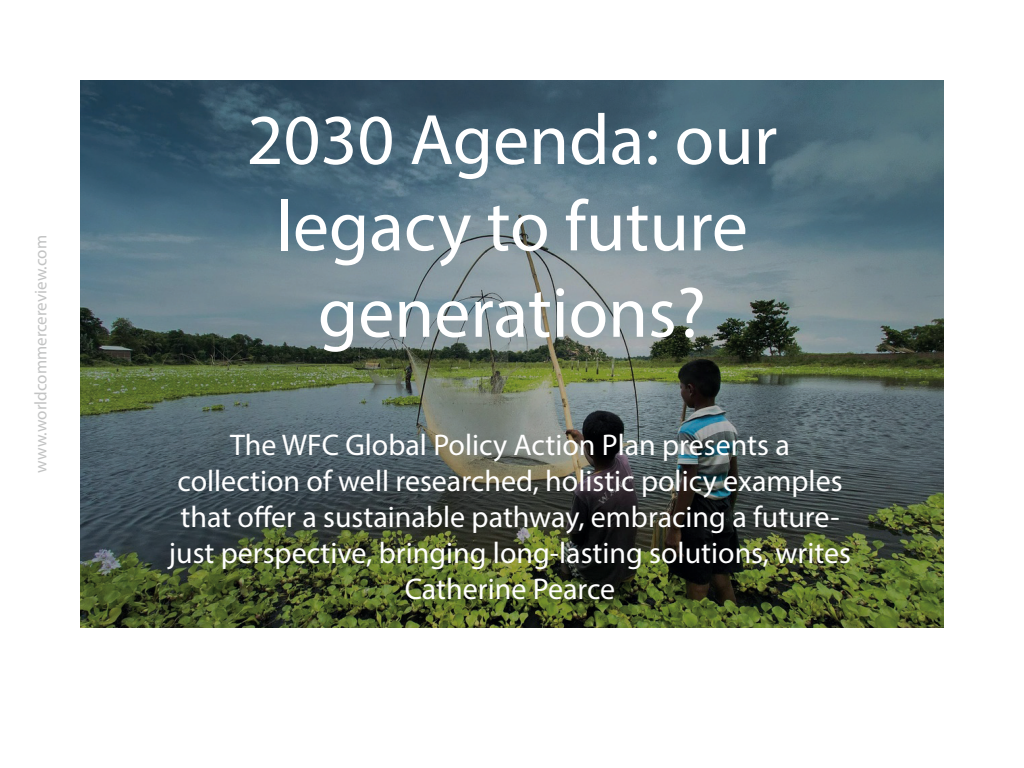
<style>
.page{position:relative;width:1024px;height:768px;background:#fff}
.page>*{position:absolute;margin:0;border:0;box-sizing:border-box;transform-origin:0 0}
.t1{font:72px/86.4px "Myriad Pro";color:#fff;text-align:center}
.t2{font:30px/36px "Myriad Pro";color:#fff;text-align:center}
.t3{font:17px "Myriad Pro";color:#c2c3c3}
</style>
<div class="page">
<img style="left:80px;top:80px;width:864px;height:548px">
<p class="t3" style="left:30px;top:473px;width:239px;rotate:-90deg">www.worldcommercereview.com</p>
<h1 class="t1" style="left:247px;top:96px;width:532px">2030 Agenda: our legacy to future generations?</h1>
<p class="t2" style="left:169px;top:427px;width:684px">The WFC Global Policy Action Plan presents a collection of well researched, holistic policy examples that offer a sustainable pathway, embracing a future&shy;just perspective, bringing long-lasting solutions, writes Catherine Pearce</p>
</div>
